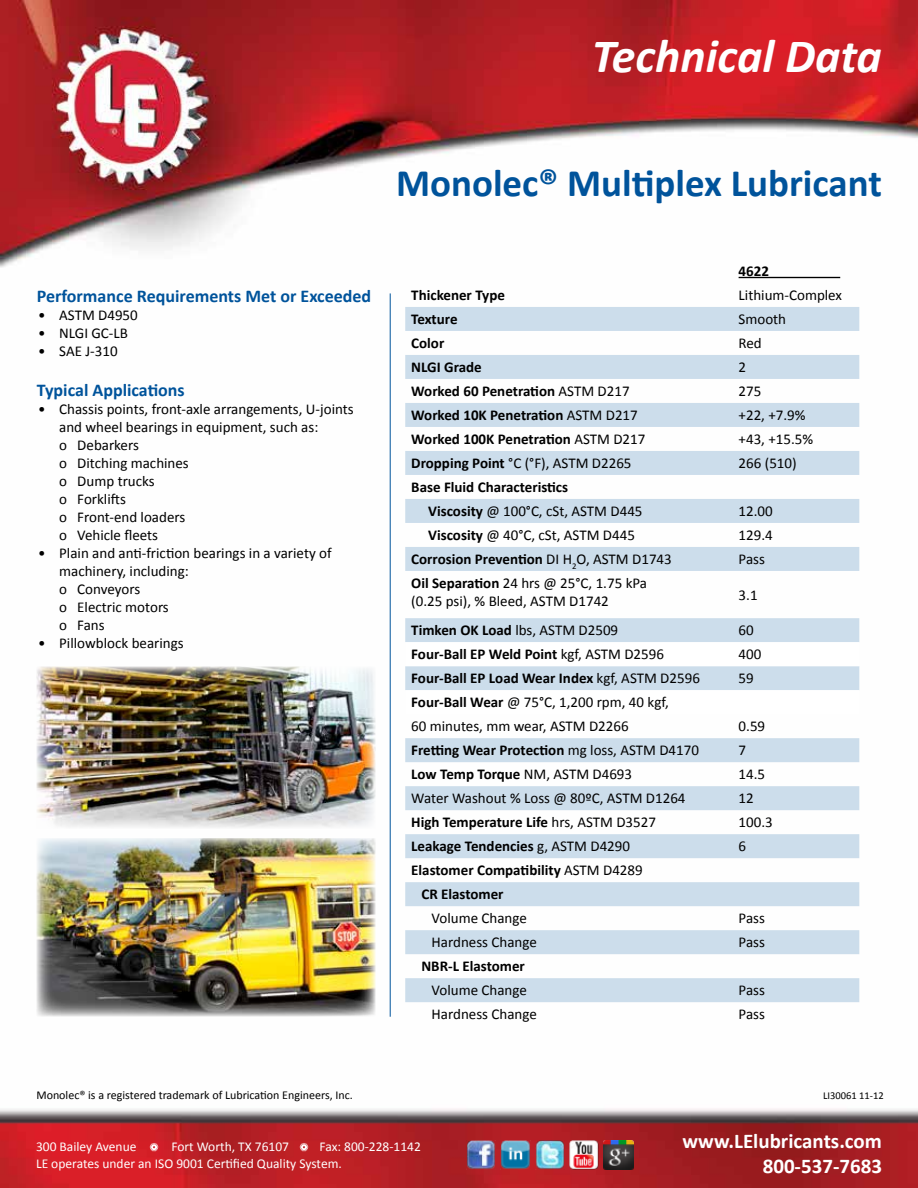
<style>
.page{position:relative;width:918px;height:1188px;background:#fff}
.page>*{position:absolute;margin:0;border:0;box-sizing:border-box;transform-origin:0 0}
.t1{font:italic 700 48px "Calibri";color:#fff}
.t2{font:700 39px "Calibri";color:#00539b}
.t3{font:700 21px/25.2px "Calibri";color:#fff;text-align:right}
.t4{font:700 18px "Calibri";color:#00539b}
.t5{font:15px/18px "Calibri";color:#000}
.t6{font:700 15px/24px "Calibri";color:#000}
.t7{font:13.5px/16.2px "Calibri";color:#fff}
.t8{font:12px "Calibri";color:#000}
.t9{font:10.5px "Calibri";color:#000}
.s1{font-weight:400}
.s2{font-weight:700}
</style>
<div class="page">
<img style="left:0;top:0;width:918px;height:1188px">
<svg style="left:150px;top:1143px;width:8px;height:9px"></svg>
<svg style="left:300px;top:1143px;width:8px;height:9px"></svg>
<img style="left:467px;top:1140px;width:29px;height:30px">
<img style="left:501px;top:1140px;width:29px;height:30px">
<img style="left:570px;top:1140px;width:29px;height:30px">
<img style="left:535px;top:1140px;width:30px;height:30px">
<img style="left:604px;top:1140px;width:29px;height:30px">
<svg style="left:405px;top:307px;width:454px;height:695px"></svg>
<svg style="left:405px;top:642px;width:454px;height:72px"></svg>
<hr style="left:739px;top:277px;width:101px;height:1px;background:#000">
<img style="left:37px;top:838px;width:338px;height:179px">
<hr style="left:390px;top:293px;width:1px;height:724px;background:#00539b">
<img style="left:37px;top:667px;width:338px;height:162px">
<h1 class="t1" style="left:592px;top:26px;width:292px">Technical Data</h1>
<h2 class="t2" style="left:396px;top:158px;width:487px">Monolec® Multiplex Lubricant</h2>
<p class="t4" style="left:37px;top:285px;width:336px">Performance Requirements Met or Exceeded</p>
<p class="t5" style="left:38px;top:307px;width:101px">• ASTM D4950</p>
<p class="t5" style="left:38px;top:325px;width:91px">• NLGI GC-LB</p>
<p class="t5" style="left:38px;top:343px;width:81px">• SAE J-310</p>
<p class="t4" style="left:37px;top:379px;width:150px">Typical Applications</p>
<p class="t5" style="left:59px;top:400px;width:296px;text-indent:-21px">• Chassis points, front-axle arrangements, U-joints and wheel bearings in equipment, such as:<br>o Debarkers<br>o Ditching machines<br>o Dump trucks<br>o Forklifts<br>o Front-end loaders<br>o Vehicle fleets</p>
<p class="t5" style="left:59px;top:544px;width:274px;text-indent:-21px">• Plain and anti-friction bearings in a variety of machinery, including:<br>o Conveyors<br>o Electric motors<br>o Fans</p>
<p class="t5" style="left:38px;top:634px;width:147px">• Pillowblock bearings</p>
<p class="t6" style="left:739px;top:259px;width:32px">4622</p>
<p class="t6" style="left:411px;top:283px;width:95px">Thickener Type</p>
<p class="t5" style="left:739px;top:286px;width:105px">Lithium-Complex</p>
<p class="t6" style="left:411px;top:307px;width:48px">Texture</p>
<p class="t5" style="left:739px;top:310px;width:49px">Smooth</p>
<p class="t6" style="left:411px;top:331px;width:35px">Color</p>
<p class="t5" style="left:739px;top:334px;width:25px">Red</p>
<p class="t6" style="left:411px;top:355px;width:72px">NLGI Grade</p>
<p class="t5" style="left:739px;top:358px;width:9px">2</p>
<p class="t6" style="left:411px;top:379px;width:220px">Worked 60 Penetration <span class="s1">ASTM D217</span></p>
<p class="t5" style="left:739px;top:382px;width:24px">275</p>
<p class="t6" style="left:411px;top:403px;width:228px">Worked 10K Penetration <span class="s1">ASTM D217</span></p>
<p class="t5" style="left:739px;top:406px;width:69px">+22, +7.9%</p>
<p class="t6" style="left:411px;top:427px;width:236px">Worked 100K Penetration <span class="s1">ASTM D217</span></p>
<p class="t5" style="left:739px;top:430px;width:76px">+43, +15.5%</p>
<p class="t5" style="left:411px;top:454px;width:222px"><span class="s2">Dropping Point</span> °C (°F), ASTM D2265</p>
<p class="t5" style="left:739px;top:454px;width:60px">266 (510)</p>
<p class="t6" style="left:428px;top:475px;width:216px;text-indent:-17px">Base Fluid Characteristics<br>Viscosity <span class="s1">@ 100°C, cSt, ASTM D445</span></p>
<p class="t5" style="left:739px;top:502px;width:36px">12.00</p>
<p class="t5" style="left:428px;top:526px;width:208px"><span class="s2">Viscosity</span> @ 40°C, cSt, ASTM D445</p>
<p class="t5" style="left:739px;top:526px;width:36px">129.4</p>
<p class="t6" style="left:411px;top:547px;width:262px">Corrosion Prevention <span class="s1">DI H</span><sub>2</sub><span class="s1">O, ASTM D1743</span></p>
<p class="t5" style="left:739px;top:550px;width:28px">Pass</p>
<p class="t5" style="left:411px;top:574px;width:237px"><span class="s2">Oil Separation</span> 24 hrs @ 25°C, 1.75 kPa (0.25 psi), % Bleed, ASTM D1742</p>
<p class="t5" style="left:739px;top:586px;width:20px">3.1</p>
<p class="t5" style="left:411px;top:622px;width:208px"><span class="s2">Timken OK Load</span> lbs, ASTM D2509</p>
<p class="t5" style="left:739px;top:622px;width:17px">60</p>
<p class="t6" style="left:411px;top:642px;width:254px">Four-Ball EP Weld Point <span class="s1">kgf, ASTM D2596</span></p>
<p class="t5" style="left:739px;top:646px;width:24px">400</p>
<p class="t6" style="left:411px;top:666px;width:290px">Four-Ball EP Load Wear Index <span class="s1">kgf, ASTM D2596</span></p>
<p class="t5" style="left:739px;top:670px;width:17px">59</p>
<p class="t5" style="left:411px;top:691px;width:259px;line-height:24px"><span class="s2">Four-Ball Wear</span> @ 75°C, 1,200 rpm, 40 kgf,<br>60 minutes, mm wear, ASTM D2266</p>
<p class="t5" style="left:739px;top:718px;width:28px">0.59</p>
<p class="t6" style="left:411px;top:738px;width:289px">Fretting Wear Protection <span class="s1">mg loss, ASTM D4170</span></p>
<p class="t5" style="left:739px;top:742px;width:9px">7</p>
<p class="t6" style="left:411px;top:762px;width:222px">Low Temp Torque <span class="s1">NM, ASTM D4693</span></p>
<p class="t5" style="left:739px;top:766px;width:28px">14.5</p>
<p class="t5" style="left:411px;top:790px;width:276px">Water Washout % Loss @ 80ºC, ASTM D1264</p>
<p class="t5" style="left:739px;top:790px;width:17px">12</p>
<p class="t6" style="left:411px;top:810px;width:246px">High Temperature Life <span class="s1">hrs, ASTM D3527</span></p>
<p class="t5" style="left:739px;top:814px;width:36px">100.3</p>
<p class="t6" style="left:411px;top:834px;width:220px">Leakage Tendencies <span class="s1">g, ASTM D4290</span></p>
<p class="t5" style="left:739px;top:838px;width:9px">6</p>
<p class="t6" style="left:421px;top:858px;width:223px;text-indent:-10px">Elastomer Compatibility <span class="s1">ASTM D4289<br></span>CR Elastomer</p>
<p class="t5" style="left:432px;top:910px;width:97px">Volume Change</p>
<p class="t5" style="left:739px;top:910px;width:28px">Pass</p>
<p class="t5" style="left:432px;top:934px;width:107px">Hardness Change</p>
<p class="t5" style="left:739px;top:934px;width:28px">Pass</p>
<p class="t6" style="left:421px;top:954px;width:105px">NBR-L Elastomer</p>
<p class="t5" style="left:432px;top:982px;width:97px">Volume Change</p>
<p class="t5" style="left:739px;top:982px;width:28px">Pass</p>
<p class="t5" style="left:432px;top:1006px;width:107px">Hardness Change</p>
<p class="t5" style="left:739px;top:1006px;width:28px">Pass</p>
<p class="t8" style="left:36px;top:1087px;width:318px">Monolec® is a registered trademark of Lubrication Engineers, Inc.</p>
<p class="t9" style="left:823px;top:1089px;width:62px">LI30061 11-12</p>
<p class="t7" style="left:36px;top:1139px;width:386px;text-indent:284px">Fax: 800-228-1142<br>LE operates under an ISO 9001 Certified Quality System.</p>
<h3 class="t3" style="left:683px;top:1128px;width:201px">www.LElubricants.com<br>800-537-7683</h3>
<p class="t7" style="left:36px;top:1139px;width:102px">300 Bailey Avenue</p>
<p class="t7" style="left:171px;top:1139px;width:119px">Fort Worth, TX 76107</p>
</div>
